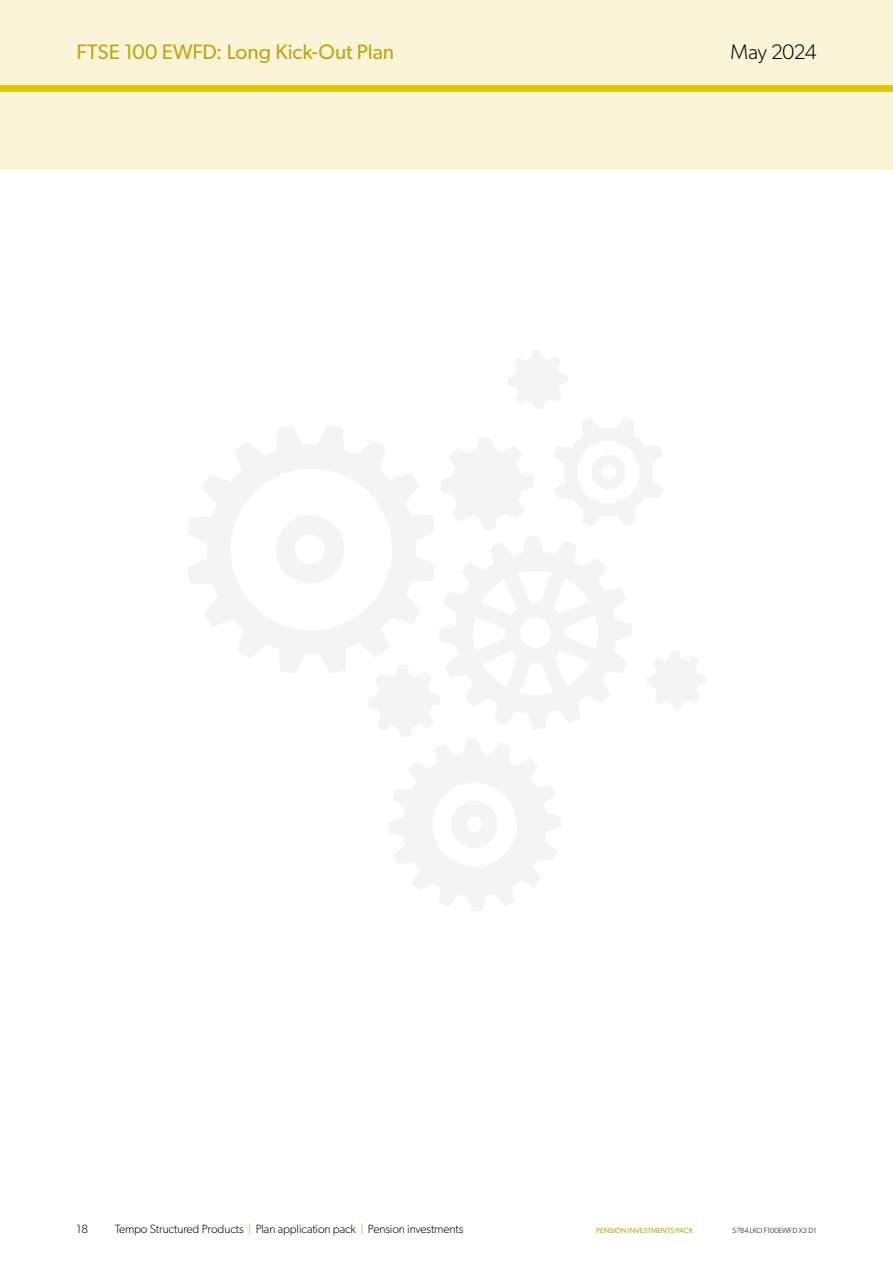
<style>
.page{position:relative;width:893px;height:1263px;background:#fff}
.page>*{position:absolute;margin:0;border:0;box-sizing:border-box;transform-origin:0 0}
.t1{font:21px "Gibson";letter-spacing:-.005em;color:#c2a712}
.t2{font:300 21px "Gibson";letter-spacing:-.02em;color:#000}
.Page_Footer{font:300 12px "Gibson";letter-spacing:-.01em;color:#000}
.t3{font:7.5px "Gibson";letter-spacing:-.01em;color:#c2a712}
.t4{font:300 7.5px "Gibson";letter-spacing:-.01em;color:#000}
.s1{color:#c2a712}
</style>
<div class="page">
<div style="left:0;top:0;width:893px;height:170px;background:#faf4d9"></div>
<div style="left:0;top:85px;width:893px;height:6px;background:#e4ca00"></div>
<svg style="left:187px;top:425px;width:248px;height:248px"></svg>
<svg style="left:274px;top:513px;width:73px;height:73px"></svg>
<svg style="left:554px;top:418px;width:109px;height:108px"></svg>
<svg style="left:441px;top:437px;width:92px;height:93px"></svg>
<svg style="left:647px;top:651px;width:59px;height:59px"></svg>
<svg style="left:508px;top:350px;width:60px;height:59px"></svg>
<svg style="left:368px;top:536px;width:264px;height:374px"></svg>
<h1 class="t1" style="left:77px;top:39px;width:319px">FTSE 100 EWFD: Long Kick-Out Plan</h1>
<h1 class="t2" style="left:731px;top:39px;width:87px">May 2024</h1>
<p class="Page_Footer" style="left:115px;top:1222px;width:350px">Tempo Structured Products <span class="s1">|</span> Plan application pack <span class="s1">|</span> Pension investments</p>
<p class="t4" style="left:732px;top:1226px;width:86px">5784 LKO F100EWFD X3 D1</p>
<p class="Page_Footer" style="left:77px;top:1222px;width:13px">18</p>
<p class="t3" style="left:596px;top:1226px;width:23px">PENSION</p>
<p class="t3" style="left:628px;top:1226px;width:57px">INVESTMENTS PACK</p>
</div>
